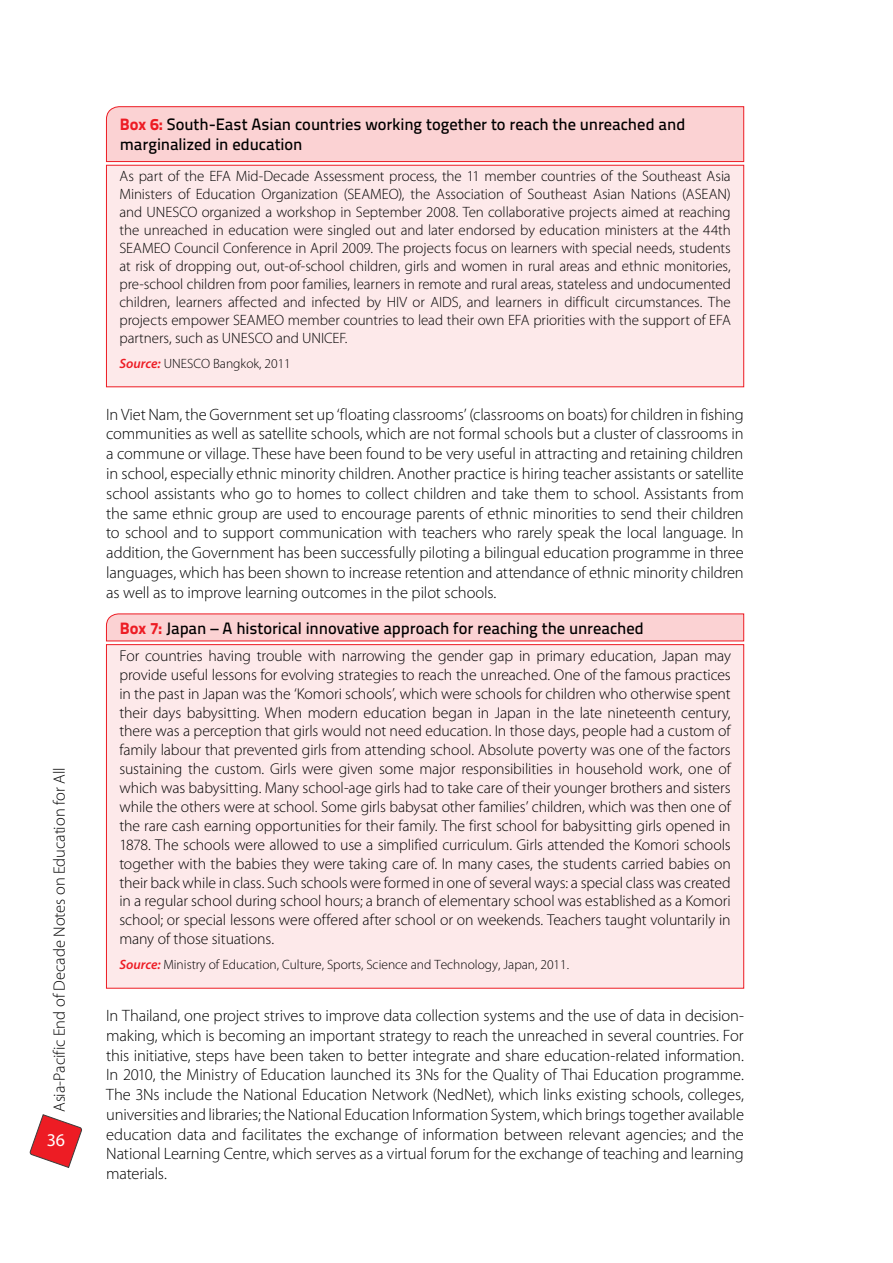
<style>
.page{position:relative;width:893px;height:1263px;background:#fff}
.page>*{position:absolute;margin:0;border:0;box-sizing:border-box;transform-origin:0 0}
.t1{font:18px "Myriad Pro";color:#fff}
.t2{font:300 16.5px/19.8px "Myriad Pro";letter-spacing:-.01em;color:#000;text-align:justify}
.t3{font:16.5px/19.8px "Titillium Text 25 L 600 wt";color:#000}
.t4{font:300 15.75px/18.9px "Myriad Pro";letter-spacing:-.01em;color:#000;text-align:justify}
.t5{font:300 15px/18px "Myriad Pro";color:#000;text-align:justify}
.t6{font:300 13.5px "Myriad Pro";color:#000}
.s1{font-family:"Titillium Text 25 L 999 wt";color:#ed1c24}
.s2{font-weight:600;font-style:italic;color:#ed1c24}
</style>
<div class="page">
<svg style="left:29px;top:1114px;width:53px;height:54px"></svg>
<div style="left:106px;top:106px;width:638px;height:56px;background:#fbd2d3"></div>
<div style="left:106px;top:165px;width:638px;height:222px;background:#fde9ea"></div>
<div style="left:106px;top:165px;width:638px;height:222px;border:1px solid #ed1c24"></div>
<svg style="left:106px;top:614px;width:638px;height:27px;background:#facbcc"></svg>
<div style="left:106px;top:645px;width:638px;height:343px;background:#fde9ea"></div>
<p class="t2" style="left:50px;top:1112px;width:346px;rotate:-90deg">Asia-Pacific End of Decade Notes on Education for All</p>
<p class="t1" style="left:47px;top:1133px;width:20px">36</p>
<p class="t3" style="left:120px;top:116px;width:567px"><span class="s1">Box 6:</span> South-East Asian countries working together to reach the unreached and marginalized in education</p>
<p class="t5" style="left:119px;top:168px;width:613px">As part of the EFA Mid-Decade Assessment process, the 11 member countries of the Southeast Asia Ministers of Education Organization (SEAMEO), the Association of Southeast Asian Nations (ASEAN) and UNESCO organized a workshop in September 2008. Ten collaborative projects aimed at reaching the unreached in education were singled out and later endorsed by education ministers at the 44th SEAMEO Council Conference in April 2009. The projects focus on learners with special needs, students at risk of dropping out, out-of-school children, girls and women in rural areas and ethnic monitories, pre-school children from poor families, learners in remote and rural areas, stateless and undocumented children, learners affected and infected by HIV or AIDS, and learners in difficult circumstances. The projects empower SEAMEO member countries to lead their own EFA priorities with the support of EFA partners, such as UNESCO and UNICEF.</p>
<p class="t6" style="left:119px;top:358px;width:173px"><span class="s2">Source:</span> UNESCO Bangkok, 2011</p>
<p class="t2" style="left:106px;top:405px;width:639px">In Viet Nam, the Government set up ‘floating classrooms’ (classrooms on boats) for children in fishing communities as well as satellite schools, which are not formal schools but a cluster of classrooms in a commune or village. These have been found to be very useful in attracting and retaining children in school, especially ethnic minority children. Another practice is hiring teacher assistants or satellite school assistants who go to homes to collect children and take them to school. Assistants from the same ethnic group are used to encourage parents of ethnic minorities to send their children to school and to support communication with teachers who rarely speak the local language. In addition, the Government has been successfully piloting a bilingual education programme in three languages, which has been shown to increase retention and attendance of ethnic minority children as well as to improve learning outcomes in the pilot schools.</p>
<p class="t3" style="left:120px;top:620px;width:525px"><span class="s1">Box 7:</span> Japan – A historical innovative approach for reaching the unreached</p>
<p class="t4" style="left:119px;top:647px;width:613px">For countries having trouble with narrowing the gender gap in primary education, Japan may provide useful lessons for evolving strategies to reach the unreached. One of the famous practices in the past in Japan was the ‘Komori schools’, which were schools for children who otherwise spent their days babysitting. When modern education began in Japan in the late nineteenth century, there was a perception that girls would not need education. In those days, people had a custom of family labour that prevented girls from attending school. Absolute poverty was one of the factors sustaining the custom. Girls were given some major responsibilities in household work, one of which was babysitting. Many school-age girls had to take care of their younger brothers and sisters while the others were at school. Some girls babysat other families’ children, which was then one of the rare cash earning opportunities for their family. The first school for babysitting girls opened in 1878. The schools were allowed to use a simplified curriculum. Girls attended the Komori schools together with the babies they were taking care of. In many cases, the students carried babies on their back while in class. Such schools were formed in one of several ways: a special class was created in a regular school during school hours; a branch of elementary school was established as a Komori school; or special lessons were offered after school or on weekends. Teachers taught voluntarily in many of those situations.</p>
<p class="t6" style="left:119px;top:959px;width:451px"><span class="s2">Source:</span> Ministry of Education, Culture, Sports, Science and Technology, Japan, 2011.</p>
<p class="t2" style="left:106px;top:1007px;width:639px">In Thailand, one project strives to improve data collection systems and the use of data in decision&shy;making, which is becoming an important strategy to reach the unreached in several countries. For this initiative, steps have been taken to better integrate and share education-related information.<br>In 2010, the Ministry of Education launched its 3Ns for the Quality of Thai Education programme.<br>The 3Ns include the National Education Network (NedNet), which links existing schools, colleges, universities and libraries; the National Education Information System, which brings together available education data and facilitates the exchange of information between relevant agencies; and the National Learning Centre, which serves as a virtual forum for the exchange of teaching and learning materials.</p>
</div>
